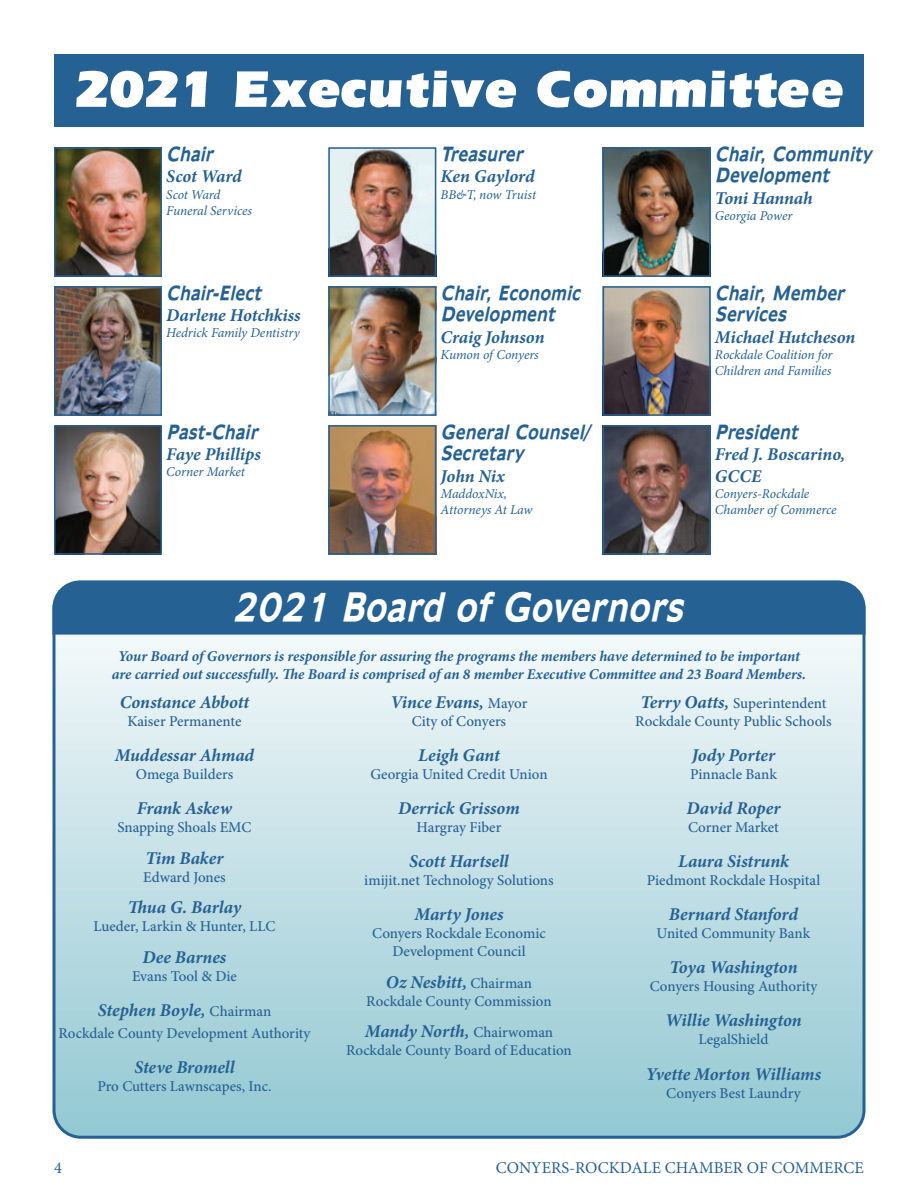
<style>
.page{position:relative;width:918px;height:1188px;background:#fff}
.page>*{position:absolute;margin:0;border:0;box-sizing:border-box;transform-origin:0 0}
.t1{font:52.5px "Speedo Ultra S Si";color:#fff}
.t2{font:italic 700 condensed 36px "Adams";color:#fff}
.t3{font:italic 700 18px/21.6px "Minion Pro";letter-spacing:-.005em;color:#266193}
.t4{font:italic 700 condensed 18px/21.6px "Adams";color:#266193}
.t5{font:16.5px "Minion Pro";color:#266193}
.t6{font:500 15px/18px "Minion Pro";color:#266193;text-align:center}
.t7{font:italic 700 15px/18px "Minion Pro";letter-spacing:-.005em;color:#266193;text-align:center}
.t8{font:italic 13.5px/16.2px "Minion Pro";letter-spacing:-.005em;color:#266193}
.s1{font-weight:500;font-style:normal;font-size:15px}
.s2{font-weight:700;font-style:italic;font-size:18px}
</style>
<div class="page">
<svg style="left:56px;top:636px;width:806px;height:499px;background:#c2dfe5"></svg>
<div style="left:54px;top:54px;width:810px;height:72px;background:#266193"></div>
<img style="left:57px;top:428px;width:102px;height:124px">
<div style="left:54px;top:425px;width:108px;height:130px;border:2px solid #266193"></div>
<img style="left:331px;top:150px;width:102px;height:124px">
<div style="left:328px;top:147px;width:108px;height:130px;border:2px solid #266193"></div>
<img style="left:57px;top:289px;width:102px;height:124px">
<div style="left:54px;top:286px;width:108px;height:130px;border:2px solid #266193"></div>
<img style="left:606px;top:150px;width:102px;height:124px">
<div style="left:603px;top:147px;width:108px;height:130px;border:2px solid #266193"></div>
<img style="left:57px;top:150px;width:102px;height:124px">
<div style="left:54px;top:147px;width:108px;height:130px;border:2px solid #266193"></div>
<img style="left:331px;top:289px;width:102px;height:124px">
<div style="left:328px;top:286px;width:108px;height:130px;border:2px solid #266193"></div>
<img style="left:606px;top:289px;width:102px;height:124px">
<div style="left:603px;top:286px;width:108px;height:130px;border:2px solid #266193"></div>
<img style="left:331px;top:428px;width:102px;height:124px">
<div style="left:328px;top:425px;width:108px;height:130px;border:2px solid #266193"></div>
<img style="left:606px;top:428px;width:102px;height:124px">
<div style="left:603px;top:425px;width:108px;height:130px;border:2px solid #266193"></div>
<div style="left:52px;top:580px;width:814px;height:56px;background:#266193"></div>
<h1 class="t1" style="left:75px;top:59px;width:770px">2021 Executive Committee</h1>
<p class="t4" style="left:166px;top:143px;width:48px">Chair</p>
<p class="t3" style="left:166px;top:166px;width:77px">Scot Ward</p>
<p class="t8" style="left:166px;top:187px;width:87px">Scot Ward<br>Funeral Services</p>
<p class="t4" style="left:715px;top:143px;width:158px">Chair, Community<br>Development</p>
<p class="t3" style="left:715px;top:187px;width:99px">Toni Hannah</p>
<p class="t8" style="left:715px;top:208px;width:79px">Georgia Power</p>
<p class="t4" style="left:441px;top:143px;width:84px">Treasurer</p>
<p class="t3" style="left:441px;top:166px;width:96px">Ken Gaylord</p>
<p class="t8" style="left:441px;top:187px;width:97px">BB&amp;T, now Truist</p>
<p class="t4" style="left:166px;top:282px;width:96px">Chair-Elect</p>
<p class="t3" style="left:166px;top:304px;width:136px">Darlene Hotchkiss</p>
<p class="t8" style="left:166px;top:326px;width:135px">Hedrick Family Dentistry</p>
<p class="t4" style="left:166px;top:421px;width:93px">Past-Chair</p>
<p class="t3" style="left:166px;top:443px;width:96px">Faye Phillips</p>
<p class="t8" style="left:166px;top:465px;width:80px">Corner Market</p>
<p class="t4" style="left:441px;top:282px;width:141px">Chair, Economic<br>Development</p>
<p class="t3" style="left:441px;top:326px;width:106px">Craig Johnson</p>
<p class="t8" style="left:441px;top:347px;width:100px">Kumon of Conyers</p>
<p class="t4" style="left:441px;top:421px;width:150px">General Counsel/<br>Secretary</p>
<p class="t3" style="left:441px;top:465px;width:66px">John Nix</p>
<p class="t8" style="left:441px;top:486px;width:93px">MaddoxNix,<br>Attorneys At Law</p>
<h2 class="t2" style="left:232px;top:582px;width:452px">2021 Board of Governors</h2>
<p class="t4" style="left:715px;top:282px;width:131px">Chair, Member<br>Services</p>
<p class="t3" style="left:715px;top:326px;width:142px">Michael Hutcheson</p>
<p class="t8" style="left:715px;top:347px;width:119px">Rockdale Coalition for<br>Children and Families</p>
<p class="t4" style="left:715px;top:421px;width:84px">President</p>
<p class="t3" style="left:715px;top:443px;width:132px">Fred J. Boscarino,<br>GCCE</p>
<p class="t8" style="left:715px;top:486px;width:123px">Conyers-Rockdale<br>Chamber of Commerce</p>
<p class="t7" style="left:112px;top:646px;width:696px">Your Board of Governors is responsible for assuring the programs the members have determined to be important are carried out successfully. The Board is comprised of an 8 member Executive Committee and 23 Board Members.</p>
<p class="t3" style="left:120px;top:691px;width:131px">Constance Abbott</p>
<p class="t6" style="left:127px;top:713px;width:116px">Kaiser Permanente</p>
<p class="t3" style="left:115px;top:744px;width:141px">Muddessar Ahmad</p>
<p class="t6" style="left:136px;top:766px;width:99px">Omega Builders</p>
<p class="t3" style="left:137px;top:797px;width:97px">Frank Askew</p>
<p class="t6" style="left:117px;top:819px;width:136px">Snapping Shoals EMC</p>
<p class="t3" style="left:146px;top:847px;width:79px">Tim Baker</p>
<p class="t6" style="left:143px;top:868px;width:84px">Edward Jones</p>
<p class="t3" style="left:128px;top:896px;width:115px">Thua G. Barlay</p>
<p class="t6" style="left:94px;top:918px;width:183px">Lueder, Larkin &amp; Hunter, LLC</p>
<p class="t3" style="left:143px;top:946px;width:85px">Dee Barnes</p>
<p class="t6" style="left:132px;top:968px;width:106px">Evans Tool &amp; Die</p>
<p class="t3" style="left:98px;top:999px;width:175px">Stephen Boyle, <span class="s1">Chairman</span></p>
<p class="t6" style="left:58px;top:1024px;width:254px">Rockdale County Development Authority</p>
<p class="t3" style="left:134px;top:1056px;width:102px">Steve Bromell</p>
<p class="t6" style="left:97px;top:1077px;width:176px">Pro Cutters Lawnscapes, Inc.</p>
<p class="t6" style="left:635px;top:695px;width:198px"><span class="s2">Terry Oatts,</span> Superintendent<br>Rockdale County Public Schools</p>
<p class="t3" style="left:692px;top:744px;width:85px">Jody Porter</p>
<p class="t6" style="left:690px;top:766px;width:88px">Pinnacle Bank</p>
<p class="t3" style="left:686px;top:797px;width:96px">David Roper</p>
<p class="t6" style="left:688px;top:819px;width:92px">Corner Market</p>
<p class="t3" style="left:678px;top:850px;width:112px">Laura Sistrunk</p>
<p class="t6" style="left:647px;top:872px;width:175px">Piedmont Rockdale Hospital</p>
<p class="t3" style="left:669px;top:903px;width:131px">Bernard Stanford</p>
<p class="t6" style="left:657px;top:925px;width:155px">United Community Bank</p>
<p class="t3" style="left:669px;top:956px;width:130px">Toya Washington</p>
<p class="t6" style="left:650px;top:978px;width:169px">Conyers Housing Authority</p>
<p class="t3" style="left:665px;top:1009px;width:138px">Willie Washington</p>
<p class="t6" style="left:699px;top:1031px;width:71px">LegalShield</p>
<p class="t3" style="left:646px;top:1064px;width:177px">Yvette Morton Williams</p>
<p class="t6" style="left:666px;top:1085px;width:136px">Conyers Best Laundry</p>
<p class="t3" style="left:391px;top:691px;width:138px">Vince Evans, <span class="s1">Mayor</span></p>
<p class="t6" style="left:412px;top:713px;width:96px">City of Conyers</p>
<p class="t3" style="left:418px;top:744px;width:83px">Leigh Gant</p>
<p class="t6" style="left:370px;top:766px;width:179px">Georgia United Credit Union</p>
<p class="t3" style="left:398px;top:797px;width:123px">Derrick Grissom</p>
<p class="t6" style="left:417px;top:819px;width:86px">Hargray Fiber</p>
<p class="t3" style="left:409px;top:850px;width:101px">Scott Hartsell</p>
<p class="t6" style="left:364px;top:872px;width:191px">imijit.net Technology Solutions</p>
<p class="t3" style="left:415px;top:903px;width:90px">Marty Jones</p>
<p class="t6" style="left:372px;top:925px;width:175px">Conyers Rockdale Economic<br>Development Council</p>
<p class="t3" style="left:386px;top:971px;width:148px">Oz Nesbitt, <span class="s1">Chairman</span></p>
<p class="t6" style="left:366px;top:993px;width:187px">Rockdale County Commission</p>
<p class="t3" style="left:365px;top:1021px;width:190px">Mandy North, <span class="s1">Chairwoman</span></p>
<p class="t6" style="left:346px;top:1042px;width:227px">Rockdale County Board of Education</p>
<p class="t5" style="left:54px;top:1157px;width:9px">4</p>
<p class="t5" style="left:496px;top:1157px;width:370px">CONYERS-ROCKDALE CHAMBER OF COMMERCE</p>
</div>
